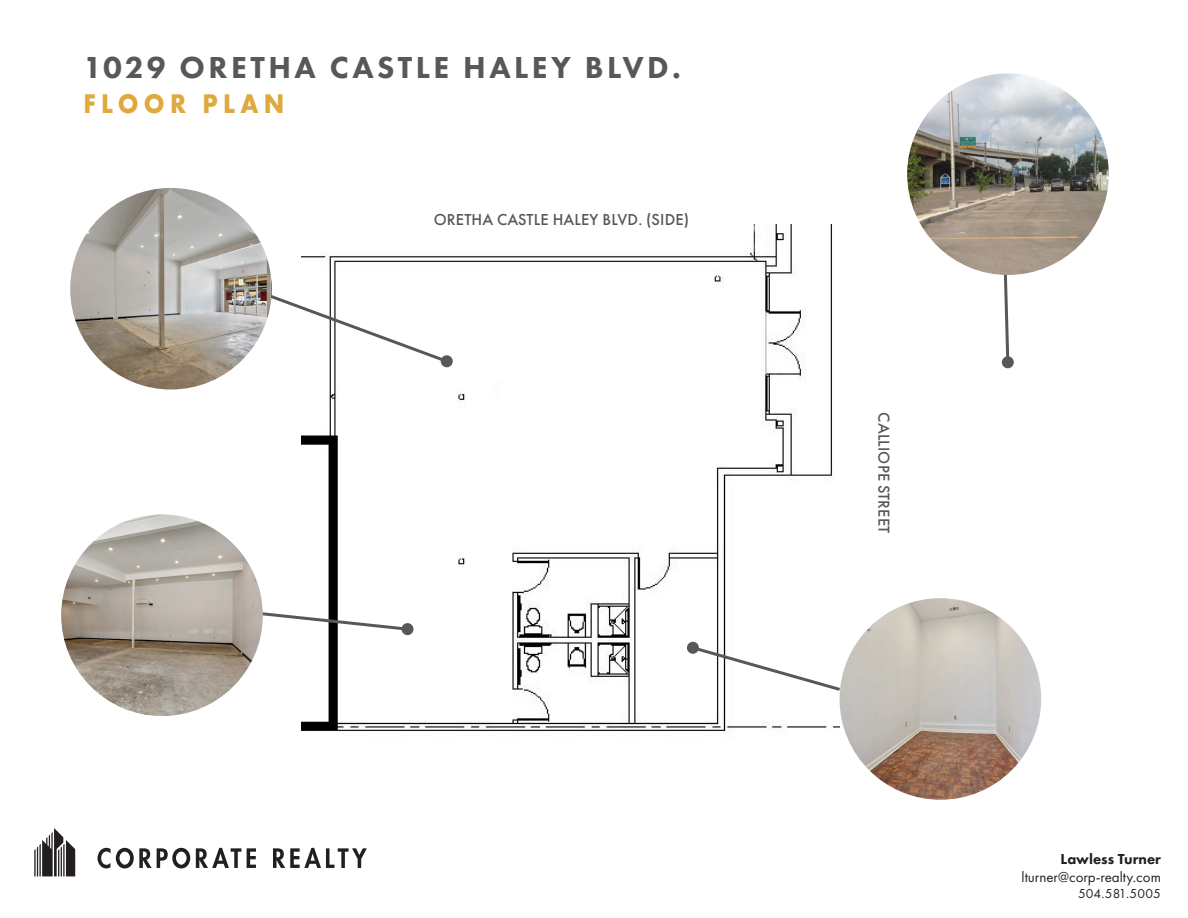
<style>
.page{position:relative;width:1188px;height:918px;background:#fff}
.page>*{position:absolute;margin:0;border:0;box-sizing:border-box;transform-origin:0 0}
.t1{font:800 31.5px "Futura PT";letter-spacing:.11em;color:#57585a}
.t2{font:700 28.05px "Futura PT";letter-spacing:.21em;color:#dfa93e;scale:.91 1}
.t3{font:500 16.5px "Futura PT";letter-spacing:.01em;color:#57585a}
.t4{font:15px "Futura PT";color:#231f20}
.t5{font:800 15px "Futura PT";color:#231f20}
.t6{font:13.5px "Futura PT";letter-spacing:.02em;color:#231f20}
</style>
<div class="page">
<svg style="left:98px;top:848px;width:92px;height:20px"></svg>
<svg style="left:196px;top:848px;width:45px;height:20px"></svg>
<svg style="left:247px;top:848px;width:9px;height:20px"></svg>
<svg style="left:273px;top:848px;width:94px;height:20px"></svg>
<svg style="left:34px;top:828px;width:41px;height:48px"></svg>
<img style="left:302px;top:224px;width:538px;height:508px">
<img style="left:840px;top:598px;width:201px;height:202px;border-radius:101px">
<svg style="left:689px;top:644px;width:154px;height:49px"></svg>
<div style="left:687px;top:642px;width:12px;height:12px;background:#57585a;border-radius:50%"></div>
<svg style="left:1001px;top:275px;width:10px;height:90px"></svg>
<div style="left:1002px;top:356px;width:12px;height:12px;background:#57585a;border-radius:50%"></div>
<svg style="left:262px;top:603px;width:149px;height:29px"></svg>
<div style="left:402px;top:623px;width:12px;height:12px;background:#57585a;border-radius:50%"></div>
<svg style="left:271px;top:259px;width:180px;height:106px"></svg>
<div style="left:441px;top:355px;width:12px;height:12px;background:#57585a;border-radius:50%"></div>
<img style="left:70px;top:188px;width:202px;height:202px;border-radius:101px">
<img style="left:907px;top:73px;width:202px;height:202px;border-radius:101px">
<img style="left:61px;top:514px;width:202px;height:202px;border-radius:101px">
<p class="t1" style="left:83px;top:48px;width:599px">1029 ORETHA CASTLE HALEY BLVD.</p>
<p class="t2" style="left:84px;top:86px;width:222px">FLOOR PLAN</p>
<p class="t3" style="left:434px;top:210px;width:257px">ORETHA CASTLE HALEY BLVD. (SIDE)</p>
<p class="t3" style="left:894px;top:412px;width:122px;rotate:90deg">CALLIOPE STREET</p>
<p class="t5" style="left:1061px;top:849px;width:102px">Lawless Turner</p>
<p class="t4" style="left:1022px;top:868px;width:141px">lturner@corp-realty.com</p>
<p class="t6" style="left:1078px;top:885px;width:84px">504.581.5005</p>
</div>
